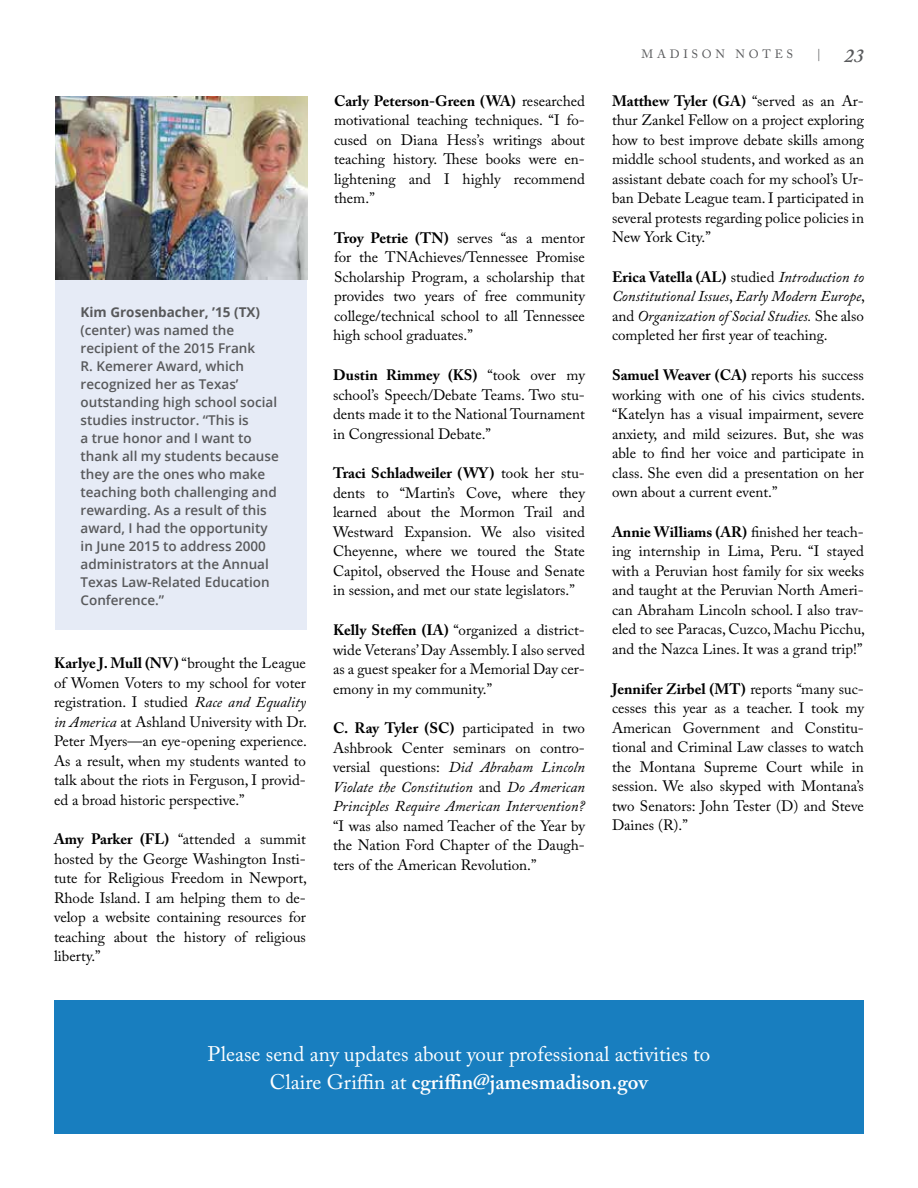
<style>
.page{position:relative;width:918px;height:1188px;background:#fff}
.page>*{position:absolute;margin:0;border:0;box-sizing:border-box;transform-origin:0 0}
.t1{font:21px/28.5px "Adobe Caslon Pro";color:#fff;text-align:center}
.t2{font:italic 600 19.5px "Adobe Caslon Pro";color:#58595b}
.t3{font:15px/19.5px "Adobe Caslon Pro";color:#000;text-align:justify}
.t4{font:italic 15px/19.5px "Adobe Caslon Pro";color:#000;text-align:justify}
.t5{font:600 13.5px/18px "Open Sans";color:#58595b}
.t6{font:700 13.5px "Open Sans";color:#58595b}
.t7{font:12px "Adobe Caslon Pro";letter-spacing:.315em;color:#58595b}
.s1{font-weight:700}
.s2{font-style:italic}
.s3{font-weight:700;font-style:normal}
.s4{font-style:normal}
.s5{font-weight:600}
</style>
<div class="page">
<div style="left:54px;top:1001px;width:810px;height:133px;background:#187ebf"></div>
<div style="left:55px;top:279px;width:252px;height:351px;background:#e6ebf6"></div>
<img style="left:55px;top:96px;width:252px;height:183px">
<p class="t6" style="left:81px;top:302px;width:181px">Kim Grosenbacher, ’15 (TX)</p>
<p class="t5" style="left:81px;top:320px;width:200px">(center) was named the recipient of the 2015 Frank<br>R. Kemerer Award, which recognized her as Texas’ outstanding high school social studies instructor. “This is<br>a true honor and I want to thank all my students because they are the ones who make teaching both challenging and rewarding. As a result of this award, I had the opportunity in June 2015 to address 2000 administrators at the Annual<br>Texas Law-Related Education<br>Conference.”</p>
<p class="t3" style="left:54px;top:653px;width:255px"><span class="s1">Karlye J. Mull (NV)</span> “brought the League of Women Voters to my school for voter registration. I studied <span class="s2">Race and Equality in America</span> at Ashland University with Dr.<br>Peter Myers—an eye-opening experience.<br>As a result, when my students wanted to talk about the riots in Ferguson, I provid&shy;ed a broad historic perspective.”</p>
<p class="t3" style="left:54px;top:829px;width:255px"><span class="s1">Amy Parker (FL)</span> “attended a summit hosted by the George Washington Insti&shy;tute for Religious Freedom in Newport, Rhode Island. I am helping them to de&shy;velop a website containing resources for teaching about the history of religious liberty.”</p>
<p class="t3" style="left:334px;top:91px;width:252px"><span class="s1">Carly Peterson-Green (WA)</span> researched motivational teaching techniques. “I fo&shy;cused on Diana Hess’s writings about teaching history. These books were en&shy;lightening and I highly recommend them.”</p>
<p class="t3" style="left:333px;top:228px;width:254px"><span class="s1">Troy Petrie (TN)</span> serves “as a mentor for the TNAchieves/Tennessee Promise Scholarship Program, a scholarship that provides two years of free community college/technical school to all Tennessee high school graduates.”</p>
<p class="t3" style="left:333px;top:365px;width:254px"><span class="s1">Dustin Rimmey (KS)</span> “took over my school’s Speech/Debate Teams. Two stu&shy;dents made it to the National Tournament in Congressional Debate.”</p>
<p class="t3" style="left:333px;top:463px;width:254px"><span class="s1">Traci Schladweiler (WY)</span> took her stu&shy;dents to “Martin’s Cove, where they learned about the Mormon Trail and Westward Expansion. We also visited Cheyenne, where we toured the State Capitol, observed the House and Senate in session, and met our state legislators.”</p>
<p class="t3" style="left:333px;top:620px;width:254px"><span class="s1">Kelly Steffen (IA)</span> “organized a district&shy;wide Veterans’ Day Assembly. I also served as a guest speaker for a Memorial Day cer&shy;emony in my community.”</p>
<p class="t4" style="left:333px;top:718px;width:254px"><span class="s3">C. Ray Tyler (SC)</span> <span class="s4">participated in two Ashbrook Center seminars on contro&shy;versial questions:</span> Did Abraham Lincoln Violate the Constitution <span class="s4">and</span> Do American Principles Require American Intervention?</p>
<p class="t3" style="left:333px;top:816px;width:254px">“I was also named Teacher of the Year by the Nation Ford Chapter of the Daugh&shy;ters of the American Revolution.”</p>
<p class="t7" style="left:642px;top:47px;width:153px">MADISON NOTES</p>
<h2 class="t2" style="left:817px;top:44px;width:49px"><sup>|</sup> 23</h2>
<p class="t3" style="left:612px;top:91px;width:254px"><span class="s1">Matthew Tyler (GA)</span> “served as an Ar&shy;thur Zankel Fellow on a project exploring how to best improve debate skills among middle school students, and worked as an assistant debate coach for my school’s Ur&shy;ban Debate League team. I participated in several protests regarding police policies in New York City.”</p>
<p class="t4" style="left:612px;top:267px;width:255px"><span class="s3">Erica Vatella (AL)</span> <span class="s4">studied</span> Introduction to Constitutional Issues<span class="s4">,</span> Early Modern Europe<span class="s4">, and</span> Organization of Social Studies. <span class="s4">She also completed her first year of teaching.</span></p>
<p class="t3" style="left:612px;top:365px;width:255px"><span class="s1">Samuel Weaver (CA)</span> reports his success working with one of his civics students. “Katelyn has a visual impairment, severe anxiety, and mild seizures. But, she was able to find her voice and participate in class. She even did a presentation on her own about a current event.”</p>
<p class="t3" style="left:612px;top:522px;width:255px"><span class="s1">Annie Williams (AR)</span> finished her teach&shy;ing internship in Lima, Peru. “I stayed with a Peruvian host family for six weeks and taught at the Peruvian North Ameri&shy;can Abraham Lincoln school. I also trav&shy;eled to see Paracas, Cuzco, Machu Picchu, and the Nazca Lines. It was a grand trip!”</p>
<p class="t3" style="left:612px;top:679px;width:253px"><span class="s1">Jennifer Zirbel (MT)</span> reports “many suc&shy;cesses this year as a teacher. I took my American Government and Constitu&shy;tional and Criminal Law classes to watch the Montana Supreme Court while in session. We also skyped with Montana’s two Senators: John Tester (D) and Steve Daines (R).”</p>
<h1 class="t1" style="left:208px;top:1039px;width:504px">Please send any updates about your professional activities to<br>Claire Griffin at <span class="s5">cgriffin@jamesmadison.gov</span></h1>
</div>
